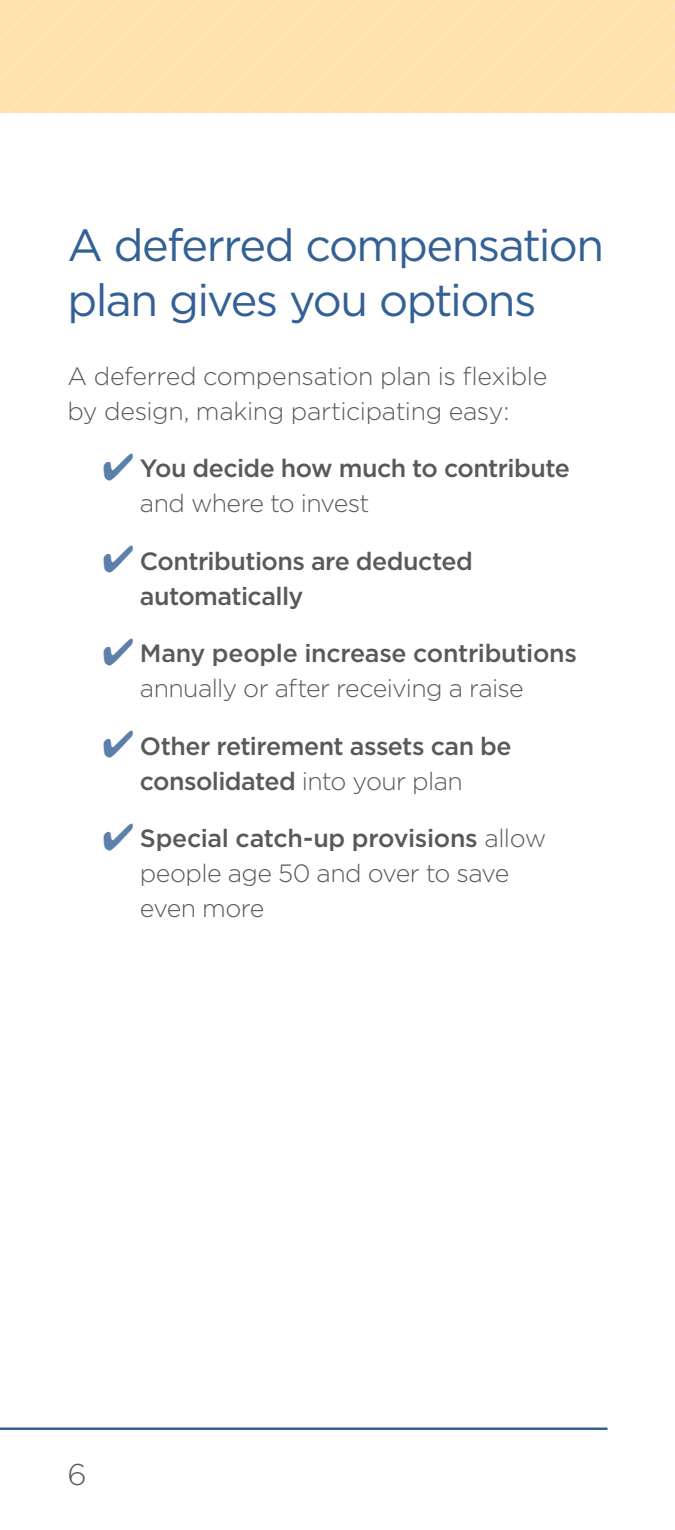
<style>
.page{position:relative;width:675px;height:1530px;background:#fff}
.page>*{position:absolute;margin:0;border:0;box-sizing:border-box;transform-origin:0 0}
.t1{font:45px/55px "Gotham";letter-spacing:-.035em;color:#346195}
.t2{font:300 30px "Gotham";color:#58595b}
.t3{font:500 25px/35px "Gotham";letter-spacing:-.02em;color:#58595b}
.t4{font:300 25px/35px "Gotham";letter-spacing:-.02em;color:#58595b}
.s1{color:#5c80aa}
.s2{font-weight:300}
.s3{font-weight:500}
</style>
<div class="page">
<hr style="left:0;top:1428px;width:608px;height:2px;background:#346195">
<svg style="left:0;top:0;width:675px;height:112px;background:#ffe2ae"></svg>
<h1 class="t1" style="left:68px;top:217px;width:538px">A deferred compensation plan gives you options</h1>
<p class="t4" style="left:68px;top:358px;width:481px">A deferred compensation plan is flexible by design, making participating easy:</p>
<p class="t3" style="left:140px;top:451px;width:431px;text-indent:-37px"><span class="s1">✔</span> You decide how much to contribute <span class="s2">and where to invest</span></p>
<p class="t3" style="left:140px;top:543px;width:335px;text-indent:-37px"><span class="s1">✔</span> Contributions are deducted automatically</p>
<p class="t3" style="left:140px;top:636px;width:439px;text-indent:-37px"><span class="s1">✔</span> Many people increase contributions <span class="s2">annually or after receiving a raise</span></p>
<p class="t3" style="left:102px;top:728px;width:411px;text-align:center"><span class="s1">✔</span> Other retirement assets can be consolidated <span class="s2">into your plan</span></p>
<p class="t4" style="left:140px;top:820px;width:408px;text-indent:-37px"><span class="s1">✔</span> <span class="s3">Special catch-up provisions</span> allow people age 50 and over to save even more</p>
<p class="t2" style="left:68px;top:1455px;width:21px">6</p>
</div>
